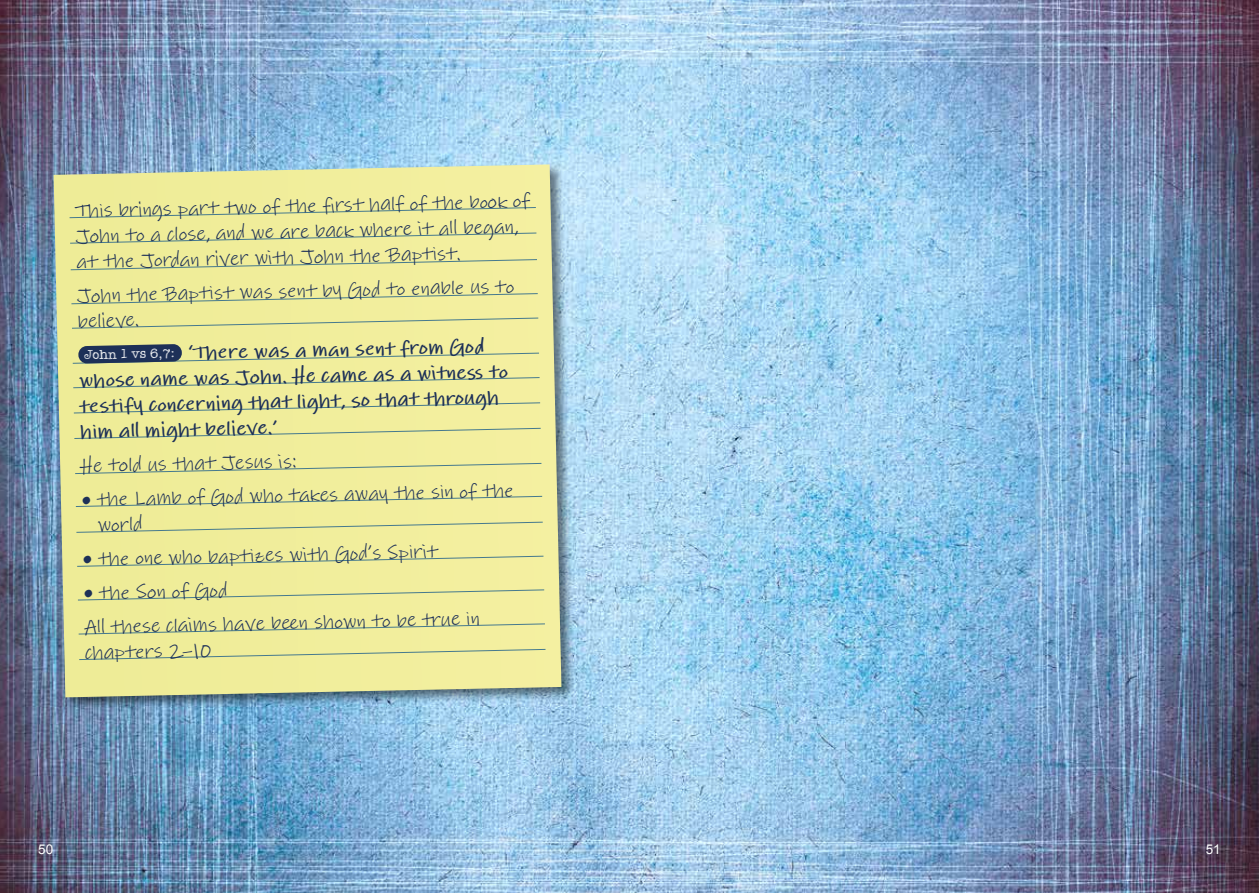
<style>
.page{position:relative;width:1259px;height:893px;background:#fff}
.page>*{position:absolute;margin:0;border:0;box-sizing:border-box;transform-origin:0 0}
.t1{font:20.25px/25.5px "Lindsey Pro";color:#1d3058}
.t2{font:700 20.25px/25.7px "Lindsey Pro";color:#1d3058}
.t3{font:13.5px "Arial";color:#fff}
.s1{font-family:"Quattro Tempi";font-weight:400;font-size:13.5px;color:#fff}
</style>
<div class="page">
<img style="left:0;top:0;width:1259px;height:893px">
<div style="left:51px;top:162px;width:524px;height:550px;background:#000;opacity:.5"></div>
<div style="left:54px;top:164px;width:507px;height:533px;background:#f0ed9c"></div>
<svg style="left:69px;top:207px;width:467px;height:11px"></svg>
<svg style="left:69px;top:232px;width:468px;height:12px"></svg>
<svg style="left:70px;top:259px;width:468px;height:12px"></svg>
<svg style="left:71px;top:293px;width:467px;height:12px"></svg>
<svg style="left:71px;top:317px;width:468px;height:12px"></svg>
<svg style="left:73px;top:377px;width:467px;height:11px"></svg>
<svg style="left:73px;top:402px;width:468px;height:12px"></svg>
<svg style="left:74px;top:428px;width:467px;height:11px"></svg>
<svg style="left:74px;top:463px;width:468px;height:11px"></svg>
<svg style="left:77px;top:589px;width:468px;height:12px"></svg>
<svg style="left:75px;top:496px;width:468px;height:11px"></svg>
<svg style="left:78px;top:623px;width:468px;height:12px"></svg>
<svg style="left:76px;top:521px;width:467px;height:12px"></svg>
<svg style="left:76px;top:555px;width:468px;height:12px"></svg>
<svg style="left:78px;top:649px;width:468px;height:11px"></svg>
<svg style="left:72px;top:344px;width:468px;height:20px"></svg>
<p class="t1" style="left:75px;top:197px;width:456px;rotate:-1deg">This brings part two of the fi rst half of the boo k of<br>John to a close, and we are back where it all began, at the Jordan river with John the Baptist.</p>
<p class="t1" style="left:77px;top:281px;width:439px;line-height:26.2px;rotate:-1deg">John the Baptist was sent by God to enable us to believe.</p>
<p class="t2" style="left:78px;top:341px;width:431px;rotate:-1deg"><span class="s1">John 1 vs 6,7:</span> ‘There was a man sent from God whose name was John. He came as a witness to testify concerning that light, so that through him all might believe.’</p>
<p class="t1" style="left:81px;top:452px;width:217px;rotate:-1deg">He told us that Jesus is:</p>
<p class="t1" style="left:97px;top:485px;width:418px;line-height:26.2px;text-indent:-16px;rotate:-1deg">• the Lamb of God who takes away the sin of the world</p>
<p class="t1" style="left:83px;top:545px;width:356px;rotate:-1deg">• the one who baptizes with God’s Spirit</p>
<p class="t1" style="left:83px;top:576px;width:397px;line-height:33.5px;rotate:-1deg">• the Son of God<br>All these claims have bee n shown to be true in</p>
<p class="t1" style="left:85px;top:639px;width:128px;rotate:-1deg">chapters 2–10</p>
<p class="t3" style="left:38px;top:841px;width:17px">50</p>
<p class="t3" style="left:1205px;top:841px;width:17px">51</p>
</div>
